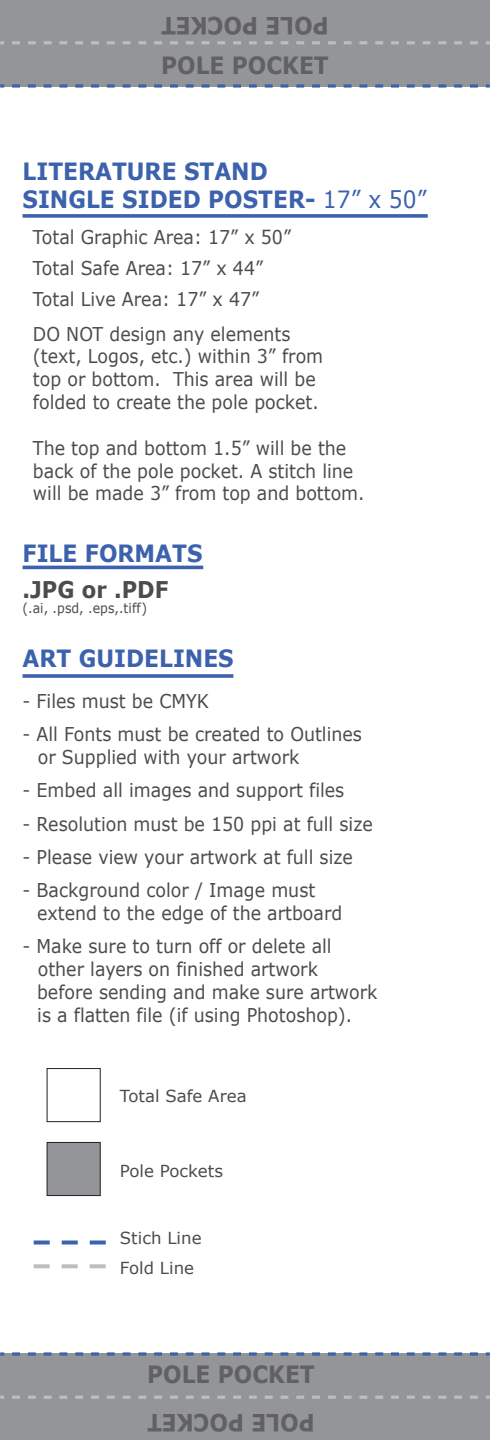
<style>
.page{position:relative;width:490px;height:1440px;background:#fff}
.page>*{position:absolute;margin:0;border:0;box-sizing:border-box;transform-origin:0 0}
.t1{font:700 23.76px/28.5px "Verdana";color:#3c61ad;scale:.92 1}
.t2{font:700 23.76px "Verdana";color:#606160;scale:.92 1}
.t3{font:700 23.08px "Verdana";color:#4b4c4d;scale:.92 1}
.t4{font:19px/22.8px "Verdana";color:#4b4c4d;scale:.92 1}
.t5{font:16.6px/29.7px "Verdana";color:#4b4c4d}
.t6{font:13.64px "Verdana";color:#4b4c4d;scale:.92 1}
.s1{font-weight:400}
</style>
<div class="page">
<svg style="left:33px;top:1241px;width:73px;height:4px"></svg>
<div style="left:47px;top:1142px;width:53px;height:54px;background:#939598;border:1px solid #231f20"></div>
<div style="left:47px;top:1068px;width:53px;height:54px;background:#fff;border:1px solid #231f20"></div>
<svg style="left:33px;top:1264px;width:73px;height:4px"></svg>
<svg style="left:23px;top:674px;width:210px;height:4px"></svg>
<hr style="left:23px;top:566px;width:180px;height:3px;background:#3c61ad">
<svg style="left:23px;top:214px;width:404px;height:4px;background:#5071b5"></svg>
<div style="left:0;top:0;width:490px;height:86px;background:#939598"></div>
<div style="left:0;top:1354px;width:490px;height:86px;background:#939598"></div>
<svg style="left:485px;top:84px;width:4px;height:4px"></svg>
<svg style="left:0;top:84px;width:478px;height:4px"></svg>
<svg style="left:0;top:41px;width:478px;height:3px"></svg>
<svg style="left:0;top:1352px;width:4px;height:4px"></svg>
<svg style="left:12px;top:1352px;width:477px;height:4px"></svg>
<svg style="left:0;top:1396px;width:4px;height:3px"></svg>
<svg style="left:12px;top:1396px;width:477px;height:3px"></svg>
<p class="t2" style="left:329px;top:43px;width:184px;rotate:-180deg">POLE POCKET</p>
<p class="t2" style="left:161px;top:49px;width:184px">POLE POCKET</p>
<p class="t1" style="left:23px;top:156px;width:440px">LITERATURE STAND<br>SINGLE SIDED POSTER- <span class="s1">17” x 50”</span></p>
<p class="t4" style="left:33px;top:222px;width:282px;line-height:30.9px">Total Graphic Area: 17” x 50”<br>Total Safe Area: 17” x 44”<br>Total Live Area: 17” x 47”</p>
<p class="t4" style="left:33px;top:322px;width:317px">DO NOT design any elements (text, Logos, etc.) within 3” from top or bottom. This area will be folded to create the pole pocket.</p>
<p class="t4" style="left:33px;top:436px;width:362px">The top and bottom 1.5” will be the back of the pole pocket. A stitch line will be made 3” from top and bottom.</p>
<p class="t1" style="left:23px;top:539px;width:197px">FILE FORMATS</p>
<p class="t3" style="left:23px;top:573px;width:160px">.JPG or .PDF</p>
<p class="t6" style="left:23px;top:599px;width:137px">(.ai, .psd, .eps,.tiff)</p>
<p class="t1" style="left:23px;top:643px;width:231px">ART GUIDELINES</p>
<p class="t4" style="left:23px;top:689px;width:204px">- Files must be CMYK</p>
<p class="t4" style="left:38px;top:723px;width:354px;text-indent:-15px">- All Fonts must be created to Outlines or Supplied with your artwork</p>
<p class="t4" style="left:23px;top:779px;width:351px">- Embed all images and support files</p>
<p class="t4" style="left:23px;top:812px;width:382px">- Resolution must be 150 ppi at full size</p>
<p class="t4" style="left:23px;top:845px;width:360px">- Please view your artwork at full size</p>
<p class="t4" style="left:37px;top:879px;width:333px;text-indent:-15px">- Background color / Image must extend to the edge of the artboard</p>
<p class="t4" style="left:37px;top:935px;width:371px;text-indent:-15px">- Make sure to turn off or delete all other layers on finished artwork before sending and make sure artwork is a flatten file (if using Photoshop).</p>
<p class="t5" style="left:120px;top:1081px;width:128px">Total Safe Area</p>
<p class="t5" style="left:120px;top:1156px;width:105px">Pole Pockets</p>
<p class="t5" style="left:120px;top:1223px;width:83px">Stich Line<br>Fold Line</p>
<p class="t2" style="left:147px;top:1358px;width:184px">POLE POCKET</p>
<p class="t2" style="left:315px;top:1439px;width:184px;rotate:-180deg">POLE POCKET</p>
</div>
